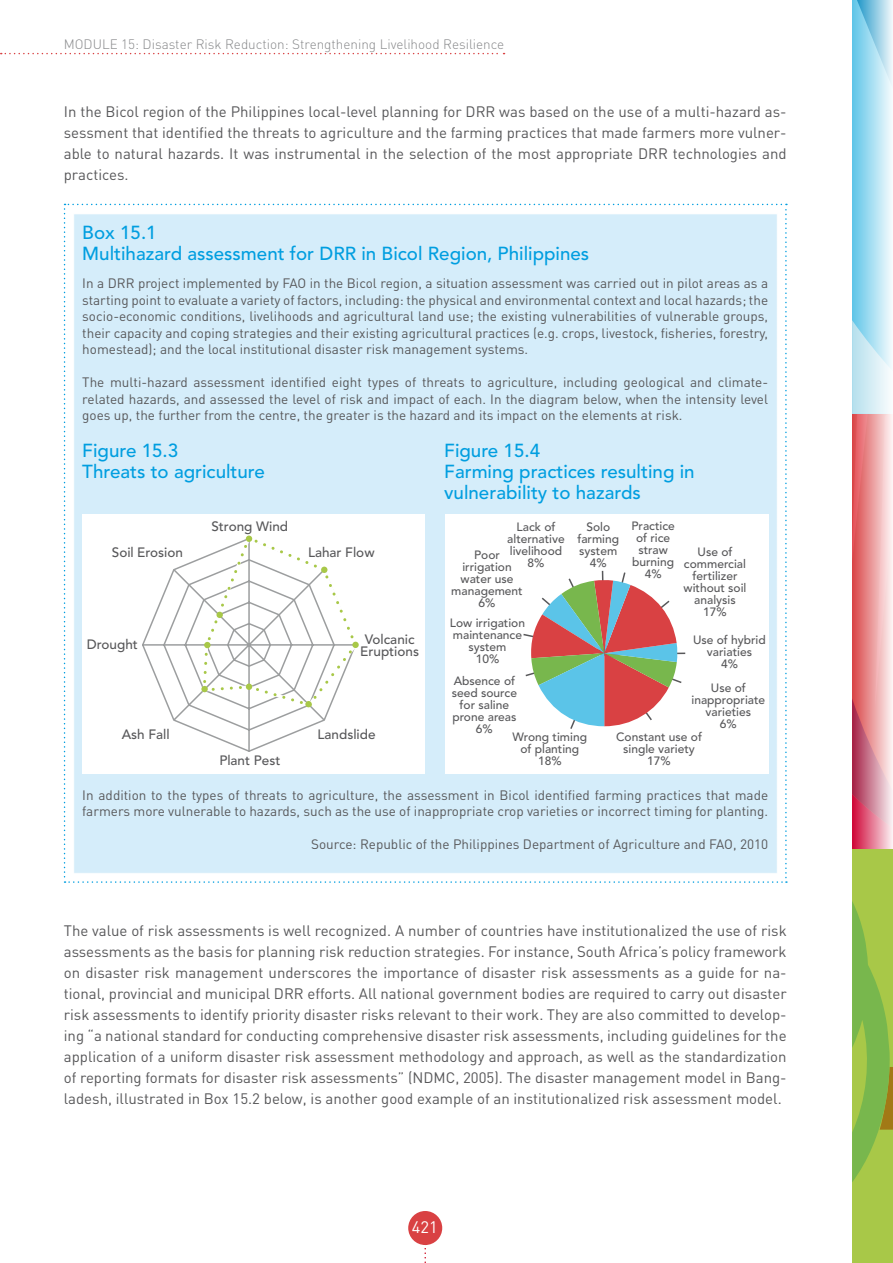
<style>
.page{position:relative;width:893px;height:1263px;background:#fff}
.page>*{position:absolute;margin:0;border:0;box-sizing:border-box;transform-origin:0 0}
.t1{font:500 18.75px/21px "Avenir LT Std";color:#009ee0}
.t2{font:16.5px "DIN Pro";color:#fff}
.t3{font:15px/21px "DIN Pro";color:#58585a;text-align:justify}
.t4{font:13.5px/16.5px "DIN Pro";color:#58585a;text-align:justify}
.t5{font:500 13.5px/12px "Avenir LT Std";color:#58585a;text-align:center}
.t6{font:300 13.5px "DIN Pro";color:#87888a}
.t7{font:500 12px/12px "Avenir LT Std";color:#58585a;text-align:center}
</style>
<div class="page">
<svg style="left:424px;top:1245px;width:2px;height:18px"></svg>
<div style="left:408px;top:1211px;width:34px;height:34px;background:#d94143;border-radius:50%"></div>
<div style="left:852px;top:849px;width:41px;height:414px;background:#a8c848"></div>
<svg style="left:852px;top:901px;width:41px;height:281px"></svg>
<svg style="left:1px;top:53px;width:504px;height:1px"></svg>
<svg style="left:852px;top:0;width:41px;height:849px"></svg>
<svg style="left:64px;top:204px;width:723px;height:679px"></svg>
<p class="t6" style="left:64px;top:35px;width:442px">MODULE 15: Disaster Risk Reduction: Strengthening Livelihood Resilience</p>
<p class="t3" style="left:64px;top:100px;width:724px">In the Bicol region of the Philippines local-level planning for DRR was based on the use of a multi-hazard as&shy;sessment that identified the threats to agriculture and the farming practices that made farmers more vulner&shy;able to natural hazards. It was instrumental in the selection of the most appropriate DRR technologies and practices.</p>
<p class="t1" style="left:82px;top:222px;width:508px">Box 15.1<br>Multihazard assessment for DRR in Bicol Region, Philippines</p>
<p class="t4" style="left:82px;top:275px;width:687px">In a DRR project implemented by FAO in the Bicol region, a situation assessment was carried out in pilot areas as a starting point to evaluate a variety of factors, including: the physical and environmental context and local hazards; the socio-economic conditions, livelihoods and agricultural land use; the existing vulnerabilities of vulnerable groups, their capacity and coping strategies and their existing agricultural practices (e.g. crops, livestock, fisheries, forestry, homestead); and the local institutional disaster risk management systems.</p>
<p class="t4" style="left:82px;top:373px;width:687px">The multi-hazard assessment identified eight types of threats to agriculture, including geological and climate&shy;related hazards, and assessed the level of risk and impact of each. In the diagram below, when the intensity level goes up, the further from the centre, the greater is the hazard and its impact on the elements at risk.</p>
<p class="t1" style="left:82px;top:441px;width:184px">Figure 15.3<br>Threats to agriculture</p>
<p class="t1" style="left:444px;top:441px;width:252px">Figure 15.4<br>Farming practices resulting in vulnerability to hazards</p>
<p class="t5" style="left:211px;top:520px;width:78px">Strong Wind</p>
<p class="t7" style="left:631px;top:520px;width:45px">Practice of rice straw burning<br>4%</p>
<p class="t7" style="left:507px;top:521px;width:59px">Lack of alternative livelihood<br>8%</p>
<p class="t7" style="left:577px;top:522px;width:43px">Solo farming system<br>4%</p>
<p class="t7" style="left:684px;top:546px;width:64px">Use of commercial fertilizer without soil analysis<br>17%</p>
<p class="t7" style="left:693px;top:634px;width:74px">Use of hybrid variaties<br>4%</p>
<p class="t7" style="left:691px;top:682px;width:75px">Use of inappropriate varieties<br>6%</p>
<p class="t7" style="left:616px;top:731px;width:87px">Constant use of single variety<br>17%</p>
<p class="t5" style="left:112px;top:547px;width:73px">Soil Erosion</p>
<p class="t5" style="left:308px;top:547px;width:68px">Lahar Flow</p>
<p class="t7" style="left:451px;top:549px;width:73px">Poor irrigation water use management<br>6%</p>
<p class="t7" style="left:450px;top:617px;width:77px">Low irrigation maintenance system<br>10%</p>
<p class="t5" style="left:360px;top:633px;width:60px">Volcanic<br>Eruptions</p>
<p class="t5" style="left:87px;top:638px;width:53px">Drought</p>
<p class="t7" style="left:452px;top:676px;width:67px">Absence of seed source for saline prone areas<br>6%</p>
<p class="t5" style="left:122px;top:729px;width:49px">Ash Fall</p>
<p class="t5" style="left:318px;top:729px;width:59px">Landslide</p>
<p class="t7" style="left:513px;top:731px;width:76px">Wrong timing of planting<br>18%</p>
<p class="t5" style="left:219px;top:755px;width:63px">Plant Pest</p>
<p class="t4" style="left:82px;top:786px;width:687px">In addition to the types of threats to agriculture, the assessment in Bicol identified farming practices that made farmers more vulnerable to hazards, such as the use of inappropriate crop varieties or incorrect timing for planting.</p>
<p class="t4" style="left:311px;top:835px;width:458px">Source: Republic of the Philippines Department of Agriculture and FAO, 2010</p>
<p class="t3" style="left:64px;top:919px;width:724px">The value of risk assessments is well recognized. A number of countries have institutionalized the use of risk assessments as the basis for planning risk reduction strategies. For instance, South Africa’s policy framework on disaster risk management underscores the importance of disaster risk assessments as a guide for na&shy;tional, provincial and municipal DRR efforts. All national government bodies are required to carry out disaster risk assessments to identify priority disaster risks relevant to their work. They are also committed to develop&shy;ing “a national standard for conducting comprehensive disaster risk assessments, including guidelines for the application of a uniform disaster risk assessment methodology and approach, as well as the standardization of reporting formats for disaster risk assessments” (NDMC, 2005). The disaster management model in Bang&shy;ladesh, illustrated in Box 15.2 below, is another good example of an institutionalized risk assessment model.</p>
<p class="t2" style="left:412px;top:1216px;width:27px">421</p>
</div>
